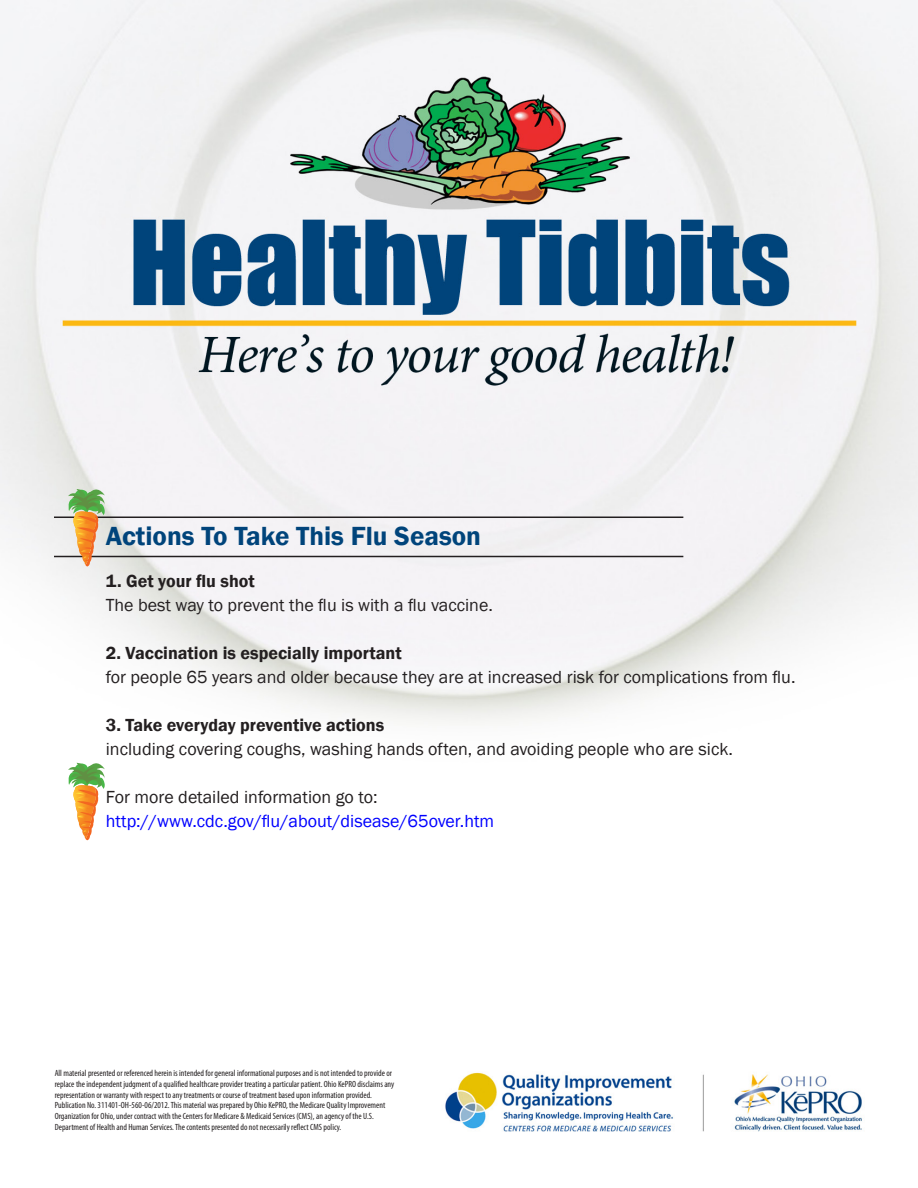
<style>
.page{position:relative;width:918px;height:1188px;background:#fff}
.page>*{position:absolute;margin:0;border:0;box-sizing:border-box;transform-origin:0 0}
.t1{font:600 27px "Franklin Gothic";color:#00447b}
.t2{font:18px "Franklin Gothic";color:#231f20}
.t3{font:600 18px "Franklin Gothic";color:#231f20}
.t4{font:18px/24px "Franklin Gothic";color:#00f}
.t5{font:condensed 9px "Myriad Pro";color:#231f20}
.s1{color:#231f20}
</style>
<div class="page">
<img style="left:1px;top:0;width:917px;height:1132px">
<hr style="left:54px;top:556px;width:629px;height:1px;background:#231f20">
<hr style="left:54px;top:517px;width:629px;height:1px;background:#231f20">
<svg style="left:66px;top:486px;width:39px;height:80px;background:#cabb89"></svg>
<svg style="left:66px;top:760px;width:39px;height:80px"></svg>
<p class="t1" style="left:106px;top:519px;width:377px">Actions To Take This Flu Season</p>
<p class="t3" style="left:106px;top:570px;width:150px">1. Get your flu shot</p>
<p class="t2" style="left:106px;top:594px;width:389px">The best way to prevent the flu is with a flu vaccine.</p>
<p class="t3" style="left:106px;top:642px;width:297px">2. Vaccination is especially important</p>
<p class="t2" style="left:106px;top:666px;width:691px">for people 65 years and older because they are at increased risk for complications from flu.</p>
<p class="t3" style="left:106px;top:714px;width:280px">3. Take everyday preventive actions</p>
<p class="t2" style="left:106px;top:738px;width:629px">including covering coughs, washing hands often, and avoiding people who are sick.</p>
<p class="t4" style="left:106px;top:785px;width:390px"><span class="s1">For more detailed information go to: </span>http://www.cdc.gov/flu/about/disease/65over.htm</p>
<p class="t5" style="left:55px;top:1067px;width:339px">All material presented or referenced herein is intended for general informational purposes and is not intended to provide or</p>
<p class="t5" style="left:55px;top:1078px;width:341px">replace the independent judgment of a qualified healthcare provider treating a particular patient. Ohio KePRO disclaims any</p>
<p class="t5" style="left:55px;top:1089px;width:319px">representation or warranty with respect to any treatments or course of treatment based upon information provided.</p>
<p class="t5" style="left:55px;top:1100px;width:332px">Publication No. 311401-OH-560-06/2012. This material was prepared by Ohio KePRO, the Medicare Quality Improvement</p>
<p class="t5" style="left:55px;top:1111px;width:321px">Organization for Ohio, under contract with the Centers for Medicare &amp; Medicaid Services (CMS), an agency of the U.S.</p>
<p class="t5" style="left:55px;top:1121px;width:288px">Department of Health and Human Services. The contents presented do not necessarily reflect CMS policy.</p>
</div>
